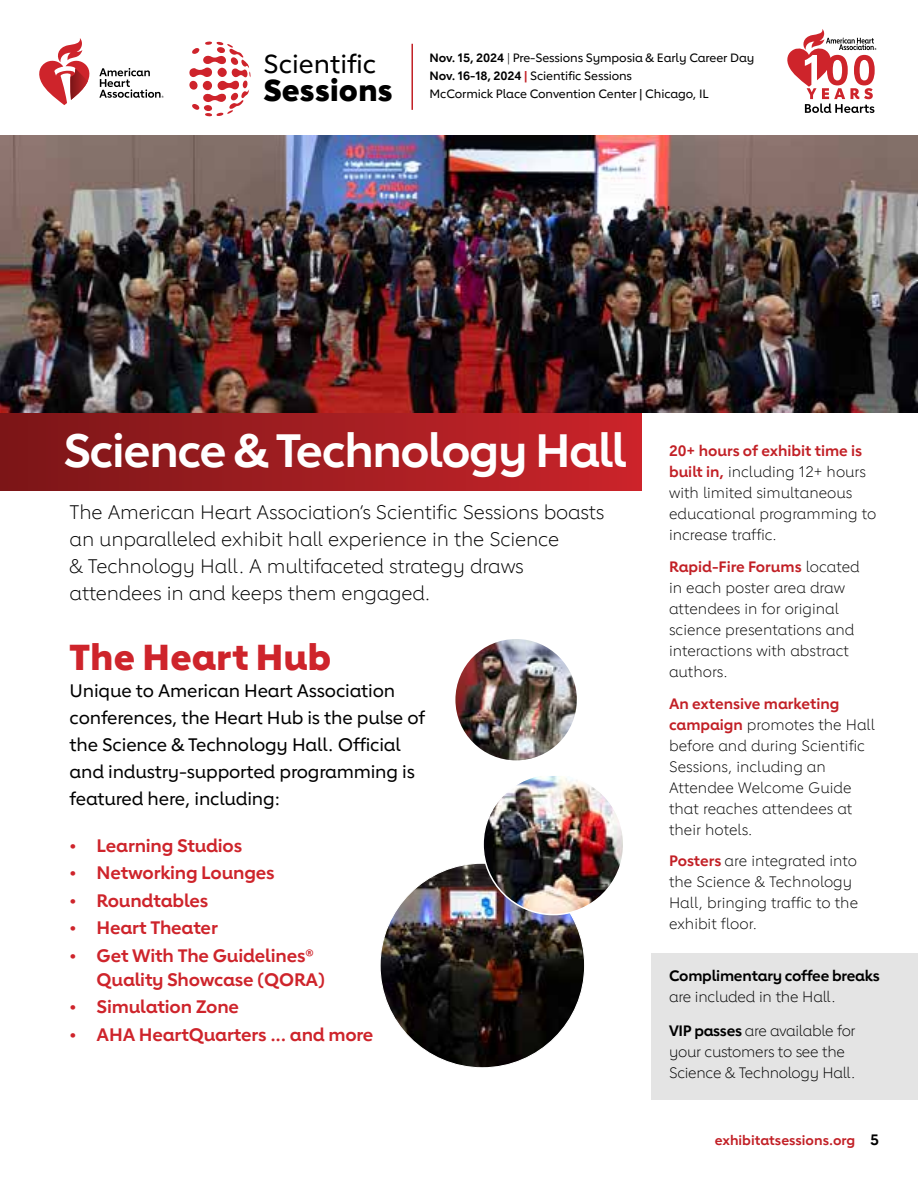
<style>
.page{position:relative;width:918px;height:1188px;background:#fff}
.page>*{position:absolute;margin:0;border:0;box-sizing:border-box;transform-origin:0 0}
.t1{font:700 46.5px "Lub Dub";letter-spacing:-.03em;color:#fff}
.t2{font:800 35.85px "Lub Dub";letter-spacing:.01em;color:#ce242b}
.t3{font:800 30.15px "Lub Dub";letter-spacing:.01em;color:#000}
.t4{font:500 25.95px "Lub Dub";color:#000}
.t5{font:300 19.5px/27px "Lub Dub";letter-spacing:-.01em;color:#000}
.t6{font:500 18px/27px "Lub Dub";letter-spacing:-.01em;color:#000}
.t7{font:700 18px/24px "Lub Dub";letter-spacing:-.01em;color:#ce242b}
.t8{font:300 15px/21px "Lub Dub";color:#000}
.t9{font:300 15px/21px "Lub Dub";letter-spacing:-.02em;color:#000}
.t10{font:700 15px "Lub Dub";letter-spacing:-.015em;color:#000}
.t11{font:700 13.5px "Lub Dub";color:#c22026}
.t12{font:500 12px/18px "Lub Dub";letter-spacing:-.01em;color:#000}
.s1{font-weight:700}
.s2{font-weight:300}
.s3{font-weight:700;color:#c22026}
.s4{font-size:15px;color:#000}
</style>
<div class="page">
<svg style="left:189px;top:41px;width:62px;height:76px"></svg>
<hr style="left:411px;top:44px;width:2px;height:66px;background:#c22026">
<svg style="left:787px;top:29px;width:89px;height:84px"></svg>
<svg style="left:99px;top:68px;width:65px;height:30px"></svg>
<svg style="left:39px;top:38px;width:51px;height:67px"></svg>
<div style="left:652px;top:953px;width:266px;height:147px;background:#e4e4e4"></div>
<img style="left:380px;top:863px;width:205px;height:205px;border-radius:102px">
<img style="left:455px;top:639px;width:122px;height:121px;border-radius:61px">
<img style="left:483px;top:776px;width:138px;height:139px">
<div style="left:0;top:402px;width:642px;height:88px;background:linear-gradient(to right,#7b1618,#cb242b)"></div>
<img style="left:0;top:136px;width:918px;height:277px">
<h3 class="t4" style="left:264px;top:48px;width:114px">Scientific</h3>
<h3 class="t3" style="left:264px;top:71px;width:130px">Sessions</h3>
<p class="t12" style="left:430px;top:48px;width:326px"><span class="s1">Nov. 15, 2024</span> <span class="s2">|</span> Pre-Sessions Symposia &amp; Early Career Day<br><span class="s1">Nov. 16-18, 2024</span> <span class="s3">|</span> Scientific Sessions<br>McCormick Place Convention Center | Chicago, IL</p>
<h1 class="t1" style="left:64px;top:423px;width:564px">Science &amp; Technology Hall</h1>
<h3 class="t5" style="left:70px;top:498px;width:536px">The American Heart Association’s Scientific Sessions boasts an unparalleled exhibit hall experience in the Science<br>&amp; Technology Hall. A multifaceted strategy draws attendees in and keeps them engaged.</h3>
<h2 class="t2" style="left:70px;top:636px;width:263px">The Heart Hub</h2>
<p class="t6" style="left:70px;top:677px;width:357px">Unique to American Heart Association conferences, the Heart Hub is the pulse of the Science &amp; Technology Hall. Official and industry-supported programming is featured here, including:</p>
<p class="t7" style="left:70px;top:833px;width:174px">• Learning Studios</p>
<p class="t7" style="left:70px;top:861px;width:207px">• Networking Lounges</p>
<p class="t7" style="left:70px;top:888px;width:140px">• Roundtables</p>
<p class="t7" style="left:70px;top:916px;width:150px">• Heart Theater</p>
<p class="t7" style="left:97px;top:943px;width:230px;text-indent:-27px">• Get With The Guidelines®<br>Quality Showcase (QORA)</p>
<p class="t7" style="left:70px;top:995px;width:171px">• Simulation Zone</p>
<p class="t7" style="left:70px;top:1022px;width:305px">• AHA HeartQuarters ... and more</p>
<p class="t8" style="left:669px;top:440px;width:209px"><span class="s3">20+ hours of exhibit time is built in,</span> including 12+ hours with limited simultaneous educational programming to increase traffic.</p>
<p class="t8" style="left:669px;top:556px;width:192px"><span class="s3">Rapid-Fire Forums</span> located in each poster area draw attendees in for original science presentations and interactions with abstract authors.</p>
<p class="t8" style="left:669px;top:693px;width:207px"><span class="s3">An extensive marketing campaign</span> promotes the Hall before and during Scientific<br>Sessions, including an<br>Attendee Welcome Guide that reaches attendees at their hotels.</p>
<p class="t8" style="left:669px;top:851px;width:191px"><span class="s3">Posters</span> are integrated into the Science &amp; Technology<br>Hall, bringing traffic to the exhibit floor.</p>
<p class="t10" style="left:669px;top:967px;width:212px">Complimentary coffee breaks</p>
<p class="t8" style="left:669px;top:986px;width:168px">are included in the Hall.</p>
<p class="t9" style="left:669px;top:1021px;width:188px"><span class="s1">VIP passes</span> are available for your customers to see the<br>Science &amp; Technology Hall.</p>
<p class="t11" style="left:715px;top:1132px;width:166px">exhibitatsessions.org <span class="s4">5</span></p>
</div>
